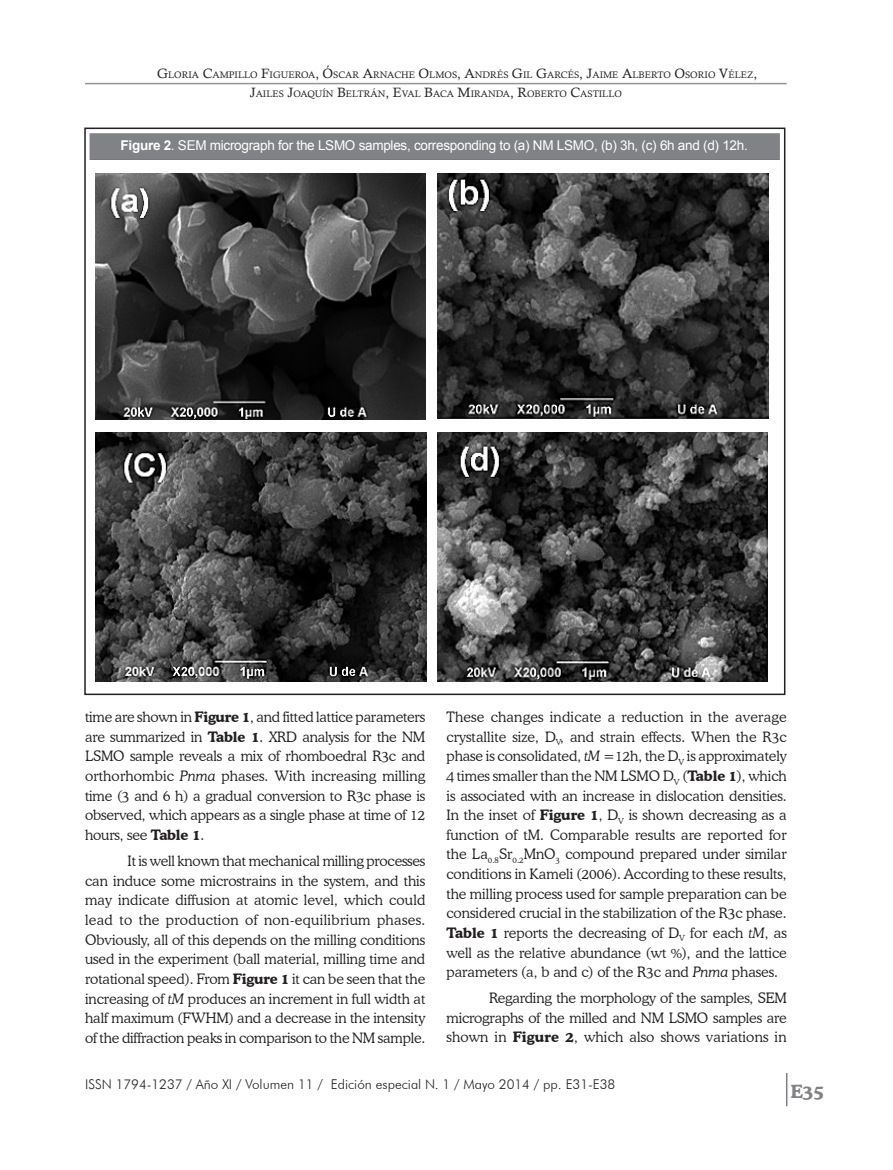
<style>
.page{position:relative;width:893px;height:1170px;background:#fff}
.page>*{position:absolute;margin:0;border:0;box-sizing:border-box;transform-origin:0 0}
.t1{font:700 18px "Cooper BT";color:#808285}
.t2{font:300 14.25px/19.6px "Cooper BT";letter-spacing:-.01em;color:#231f20;text-align:justify}
.t3{font:13.5px "Arial";letter-spacing:-.02em;color:#fff}
.t4{font:300 13.5px "Futura BT";color:#231f20}
.t5{font:9.45px/19.5px "Calisto";color:#231f20}
.s1{font-size:13.5px}
.s2{font-weight:700}
.s3{font-style:italic}
</style>
<div class="page">
<hr style="left:786px;top:1072px;width:1px;height:34px;background:#7c7e81">
<hr style="left:85px;top:83px;width:702px;height:1px;background:#939598">
<hr style="left:85px;top:158px;width:700px;height:2px;background:#231f20">
<svg style="left:86px;top:129px;width:697px;height:29px;background:#929497"></svg>
<img style="left:96px;top:173px;width:329px;height:247px">
<img style="left:438px;top:173px;width:331px;height:246px">
<img style="left:96px;top:432px;width:330px;height:249px">
<img style="left:438px;top:432px;width:330px;height:249px">
<p class="t5" style="left:250px;top:65px;width:509px;text-indent:-93px"><span class="s1">G</span>LORIA <span class="s1">C</span>AMPILLO <span class="s1">F</span>IGUEROA<span class="s1">, Ó</span>SCAR <span class="s1">A</span>RNACHE <span class="s1">O</span>LMOS<span class="s1">, A</span>NDRÉS <span class="s1">G</span>IL <span class="s1">G</span>ARCÉS<span class="s1">, J</span>AIME <span class="s1">A</span>LBERTO <span class="s1">O</span>SORIO <span class="s1">V</span>ÉLEZ<span class="s1">,<br>J</span>AILES <span class="s1">J</span>OAQUÍN <span class="s1">B</span>ELTRÁN<span class="s1">, E</span>VAL <span class="s1">B</span>ACA <span class="s1">M</span>IRANDA<span class="s1">, R</span>OBERTO <span class="s1">C</span>ASTILLO</p>
<p class="t3" style="left:121px;top:136px;width:629px"><span class="s2">Figure 2</span>. SEM micrograph for the LSMO samples, corresponding to (a) NM LSMO, (b) 3h, (c) 6h and (d) 12h.</p>
<p class="t2" style="left:85px;top:707px;width:342px">time are shown in <span class="s2">Figure 1</span>, and fitted lattice parameters are summarized in <span class="s2">Table 1</span>. XRD analysis for the NM LSMO sample reveals a mix of rhomboedral R3c and orthorhombic <span class="s3">Pnma</span> phases. With increasing milling time (3 and 6 h) a gradual conversion to R3c phase is observed, which appears as a single phase at time of 12 hours, see <span class="s2">Table 1</span>.</p>
<p class="t2" style="left:85px;top:851px;width:342px;text-indent:43px">It is well known that mechanical milling processes can induce some microstrains in the system, and this may indicate diffusion at atomic level, which could lead to the production of non-equilibrium phases.<br>Obviously, all of this depends on the milling conditions used in the experiment (ball material, milling time and rotational speed). From <span class="s2">Figure 1</span> it can be seen that the increasing of <span class="s3">tM</span> produces an increment in full width at half maximum (FWHM) and a decrease in the intensity of the diffraction peaks in comparison to the NM sample.</p>
<p class="t2" style="left:446px;top:707px;width:342px">These changes indicate a reduction in the average crystallite size, D<sub>V</sub>, and strain effects. When the R3c phase is consolidated, <span class="s3">tM</span> =12h, the D<sub>V</sub> is approximately 4 times smaller than the NM LSMO D<sub>V</sub> (<span class="s2">Table 1</span>), which is associated with an increase in dislocation densities.<br>In the inset of <span class="s2">Figure 1</span>, D<sub>V</sub> is shown decreasing as a function of tM. Comparable results are reported for the La<sub>0.8</sub>Sr<sub>0.2</sub>MnO<sub>3</sub> compound prepared under similar conditions in Kameli (2006). According to these results, the milling process used for sample preparation can be considered crucial in the stabilization of the R3c phase.<br><span class="s2">Table 1</span> reports the decreasing of D<sub>V</sub> for each <span class="s3">tM</span>, as well as the relative abundance (wt %), and the lattice parameters (a, b and c) of the R3c and <span class="s3">Pnma</span> phases.</p>
<p class="t2" style="left:446px;top:988px;width:342px;text-indent:43px">Regarding the morphology of the samples, SEM micrographs of the milled and NM LSMO samples are shown in <span class="s2">Figure 2</span>, which also shows variations in</p>
<p class="t4" style="left:85px;top:1076px;width:532px">ISSN 1794-1237 / Año XI / Volumen 11 / Edición especial N. 1 / Mayo 2014 / pp. E31-E38</p>
<p class="t1" style="left:791px;top:1080px;width:35px">E35</p>
</div>
